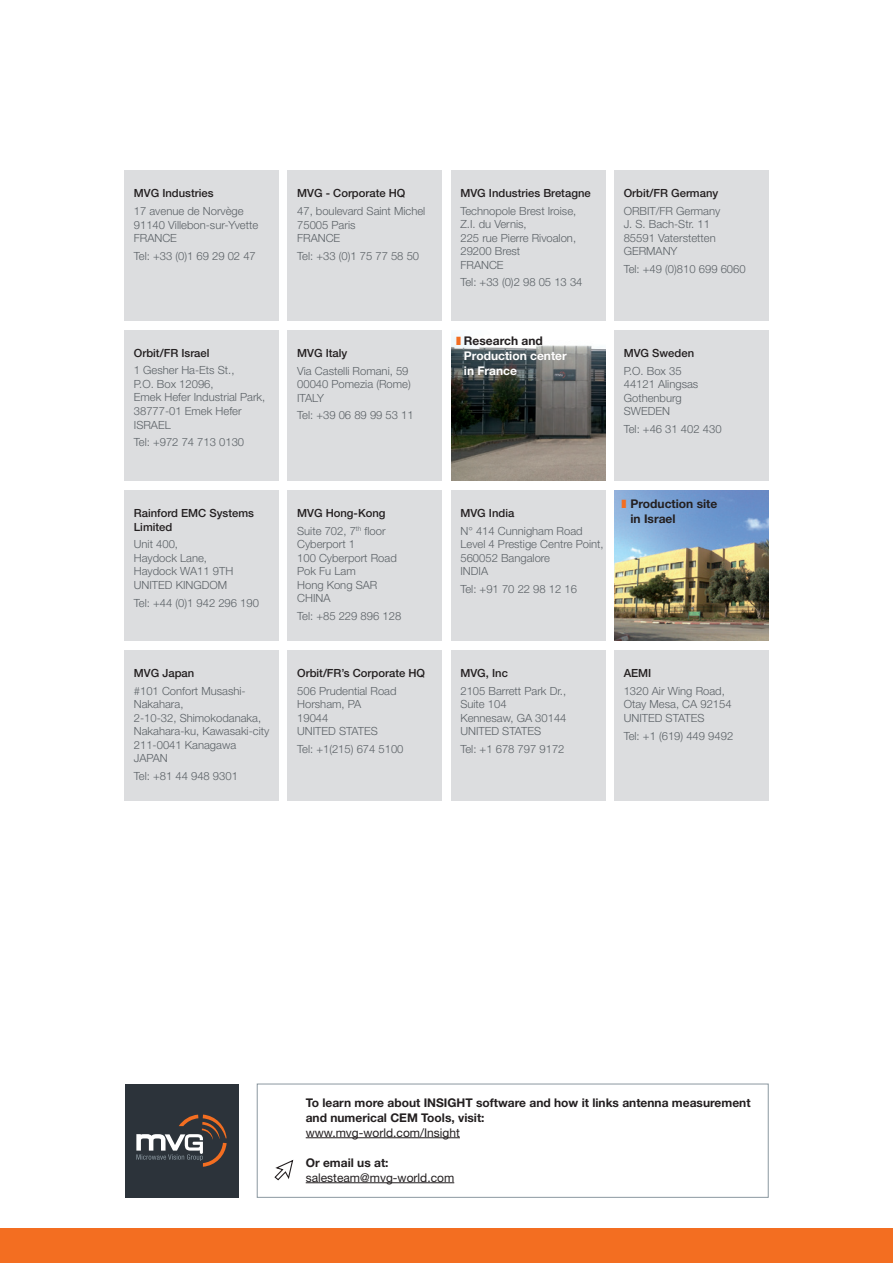
<style>
.page{position:relative;width:893px;height:1263px;background:#fff}
.page>*{position:absolute;margin:0;border:0;box-sizing:border-box;transform-origin:0 0}
.texte_courant{font:700 12px/15px "Helvetica Neue LT Std";color:#231f20}
.titre_encadre{font:700 12px/15px "Helvetica Neue LT Std";color:#fff}
.texte_courant-2{font:12px "Helvetica Neue LT Std";color:#231f20}
.titre_encadre-2{font:700 12px/15px "Helvetica Neue LT Std";color:#231f20}
.t1{font:300 11.25px/13.5px "Helvetica Neue LT Std";color:#5b6166}
.t2{font:500 11.25px/13.5px "Helvetica Neue LT Std";color:#231f20}
.s1{color:#f36e21}
.s2{color:#231f20}
.s3{font-weight:400}
</style>
<div class="page">
<div style="left:0;top:1229px;width:893px;height:34px;background:#f36e21"></div>
<hr style="left:306px;top:1137px;width:154px;height:1px;background:#231f20">
<hr style="left:306px;top:1182px;width:148px;height:1px;background:#231f20">
<svg style="left:274px;top:1159px;width:20px;height:22px"></svg>
<div style="left:257px;top:1084px;width:512px;height:114px;border:1px solid #8b98a0"></div>
<div style="left:125px;top:1084px;width:113px;height:113px;background:#2c333a"></div>
<svg style="left:136px;top:1114px;width:91px;height:53px"></svg>
<img style="left:451px;top:332px;width:154px;height:149px">
<div style="left:124px;top:170px;width:155px;height:150px;background:#dcdddf"></div>
<div style="left:288px;top:170px;width:154px;height:150px;background:#dcdddf"></div>
<div style="left:451px;top:170px;width:154px;height:150px;background:#dcdddf"></div>
<div style="left:614px;top:330px;width:154px;height:150px;background:#dcdddf"></div>
<div style="left:614px;top:170px;width:154px;height:150px;background:#dcdddf"></div>
<div style="left:288px;top:330px;width:154px;height:151px;background:#dcdddf"></div>
<div style="left:124px;top:330px;width:155px;height:151px;background:#dcdddf"></div>
<div style="left:124px;top:490px;width:155px;height:151px;background:#dcdddf"></div>
<img style="left:614px;top:490px;width:154px;height:151px">
<div style="left:451px;top:490px;width:154px;height:151px;background:#dcdddf"></div>
<div style="left:288px;top:490px;width:154px;height:151px;background:#dcdddf"></div>
<div style="left:124px;top:650px;width:155px;height:151px;background:#dcdddf"></div>
<div style="left:288px;top:650px;width:154px;height:151px;background:#dcdddf"></div>
<div style="left:451px;top:650px;width:154px;height:151px;background:#dcdddf"></div>
<div style="left:614px;top:650px;width:154px;height:151px;background:#dcdddf"></div>
<p class="t2" style="left:134px;top:186px;width:81px">MVG Industries</p>
<p class="t1" style="left:134px;top:204px;width:111px">17 avenue de Norvège</p>
<p class="t1" style="left:134px;top:218px;width:126px">91140 Villebon-sur-Yvette</p>
<p class="t1" style="left:134px;top:231px;width:45px">FRANCE</p>
<p class="t1" style="left:134px;top:249px;width:124px">Tel: +33 (0)1 69 29 02 47</p>
<p class="t2" style="left:297px;top:186px;width:110px">MVG - Corporate HQ</p>
<p class="t1" style="left:297px;top:204px;width:130px">47, boulevard Saint Michel</p>
<p class="t1" style="left:297px;top:218px;width:60px">75005 Paris</p>
<p class="t1" style="left:297px;top:231px;width:45px">FRANCE</p>
<p class="t1" style="left:297px;top:249px;width:124px">Tel: +33 (0)1 75 77 58 50</p>
<p class="t2" style="left:134px;top:346px;width:77px">Orbit/FR Israel</p>
<p class="t1" style="left:134px;top:363px;width:102px">1 Gesher Ha-Ets St.,</p>
<p class="t1" style="left:134px;top:377px;width:81px">P.O. Box 12096,</p>
<p class="t1" style="left:134px;top:390px;width:133px">Emek Hefer Industrial Park,</p>
<p class="t1" style="left:134px;top:404px;width:109px">38777-01 Emek Hefer</p>
<p class="t1" style="left:134px;top:417px;width:38px">ISRAEL</p>
<p class="t1" style="left:134px;top:435px;width:112px">Tel: +972 74 713 0130</p>
<p class="t2" style="left:134px;top:506px;width:122px">Rainford EMC Systems<br>Limited</p>
<p class="t1" style="left:134px;top:537px;width:46px">Unit 400,</p>
<p class="t1" style="left:134px;top:551px;width:75px">Haydock Lane,</p>
<p class="t1" style="left:134px;top:564px;width:101px">Haydock WA11 9TH</p>
<p class="t1" style="left:134px;top:578px;width:95px">UNITED KINGDOM</p>
<p class="t1" style="left:134px;top:595px;width:127px">Tel: +44 (0)1 942 296 190</p>
<p class="t2" style="left:134px;top:666px;width:62px">MVG Japan</p>
<p class="t1" style="left:134px;top:684px;width:113px">#101 Confort Musashi-<br>Nakahara,</p>
<p class="t1" style="left:134px;top:711px;width:129px">2-10-32, Shimokodanaka,</p>
<p class="t1" style="left:134px;top:724px;width:137px">Nakahara-ku, Kawasaki-city</p>
<p class="t1" style="left:134px;top:738px;width:104px">211-0041 Kanagawa</p>
<p class="t1" style="left:134px;top:751px;width:35px">JAPAN</p>
<p class="t1" style="left:134px;top:769px;width:106px">Tel: +81 44 948 9301</p>
<p class="t2" style="left:297px;top:346px;width:52px">MVG Italy</p>
<p class="t1" style="left:297px;top:364px;width:115px">Via Castelli Romani, 59<br>00040 Pomezia (Rome)<br>ITALY</p>
<p class="t1" style="left:297px;top:408px;width:118px">Tel: +39 06 89 99 53 11</p>
<p class="t2" style="left:297px;top:506px;width:90px">MVG Hong-Kong</p>
<p class="t1" style="left:297px;top:524px;width:90px">Suite 702, 7<sup>th</sup> floor</p>
<p class="t1" style="left:297px;top:537px;width:59px">Cyberport 1</p>
<p class="t1" style="left:297px;top:551px;width:101px">100 Cyberport Road</p>
<p class="t1" style="left:297px;top:564px;width:60px">Pok Fu Lam</p>
<p class="t1" style="left:297px;top:578px;width:82px">Hong Kong SAR</p>
<p class="t1" style="left:297px;top:591px;width:35px">CHINA</p>
<p class="t1" style="left:297px;top:609px;width:106px">Tel: +85 229 896 128</p>
<p class="t2" style="left:297px;top:666px;width:129px">Orbit/FR’s Corporate HQ</p>
<p class="t1" style="left:297px;top:684px;width:101px">506 Prudential Road<br>Horsham, PA<br>19044<br>UNITED STATES</p>
<p class="t1" style="left:297px;top:742px;width:108px">Tel: +1(215) 674 5100</p>
<p class="t2" style="left:460px;top:186px;width:132px">MVG Industries Bretagne</p>
<p class="t1" style="left:460px;top:204px;width:117px">Technopole Brest Iroise,</p>
<p class="t1" style="left:460px;top:217px;width:68px">Z.I. du Vernis,</p>
<p class="t1" style="left:460px;top:231px;width:117px">225 rue Pierre Rivoalon,</p>
<p class="t1" style="left:460px;top:244px;width:61px">29200 Brest<br>FRANCE</p>
<p class="t1" style="left:460px;top:275px;width:124px">Tel: +33 (0)2 98 05 13 34</p>
<p class="titre_encadre" style="left:464px;top:332px;width:104px;text-indent:-8px"><span class="s1">❚</span> <span class="s2">Research and<br></span>Production center in France</p>
<p class="t2" style="left:624px;top:186px;width:96px">Orbit/FR Germany</p>
<p class="t1" style="left:624px;top:204px;width:98px">ORBIT/FR Germany</p>
<p class="t1" style="left:624px;top:217px;width:88px">J. S. Bach-Str. 11</p>
<p class="t1" style="left:624px;top:231px;width:94px">85591 Vaterstetten</p>
<p class="t1" style="left:624px;top:244px;width:55px">GERMANY</p>
<p class="t1" style="left:624px;top:262px;width:124px">Tel: +49 (0)810 699 6060</p>
<p class="t2" style="left:624px;top:346px;width:72px">MVG Sweden</p>
<p class="t1" style="left:624px;top:364px;width:59px">P.O. Box 35</p>
<p class="t1" style="left:624px;top:377px;width:76px">44121 Alingsas</p>
<p class="t1" style="left:624px;top:391px;width:60px">Gothenburg</p>
<p class="t1" style="left:624px;top:404px;width:48px">SWEDEN</p>
<p class="t1" style="left:624px;top:422px;width:99px">Tel: +46 31 402 430</p>
<p class="t2" style="left:460px;top:506px;width:55px">MVG India</p>
<p class="t1" style="left:460px;top:524px;width:145px">N° 414 Cunnigham Road<br>Level 4 Prestige Centre Point,<br>560052 Bangalore<br>INDIA</p>
<p class="t1" style="left:460px;top:582px;width:118px">Tel: +91 70 22 98 12 16</p>
<p class="titre_encadre-2" style="left:630px;top:496px;width:88px;text-indent:-9px"><span class="s1">❚</span> Production site in Israel</p>
<p class="t2" style="left:460px;top:666px;width:49px">MVG, Inc</p>
<p class="t1" style="left:460px;top:684px;width:107px">2105 Barrett Park Dr.,</p>
<p class="t1" style="left:460px;top:697px;width:48px">Suite 104</p>
<p class="t1" style="left:460px;top:711px;width:108px">Kennesaw, GA 30144</p>
<p class="t1" style="left:460px;top:724px;width:82px">UNITED STATES</p>
<p class="t1" style="left:460px;top:742px;width:106px">Tel: +1 678 797 9172</p>
<p class="t2" style="left:624px;top:666px;width:29px">AEMI</p>
<p class="t1" style="left:624px;top:684px;width:103px">1320 Air Wing Road,</p>
<p class="t1" style="left:624px;top:697px;width:109px">Otay Mesa, CA 92154</p>
<p class="t1" style="left:624px;top:711px;width:82px">UNITED STATES</p>
<p class="t1" style="left:624px;top:729px;width:111px">Tel: +1 (619) 449 9492</p>
<p class="texte_courant" style="left:306px;top:1094px;width:446px">To learn more about INSIGHT software and how it links antenna measurement and numerical CEM Tools, visit:<br><span class="s3">www.mvg-world.com/Insight</span></p>
<p class="texte_courant" style="left:306px;top:1154px;width:84px">Or email us at:</p>
<p class="texte_courant-2" style="left:306px;top:1170px;width:150px">salesteam@mvg-world.com</p>
</div>
